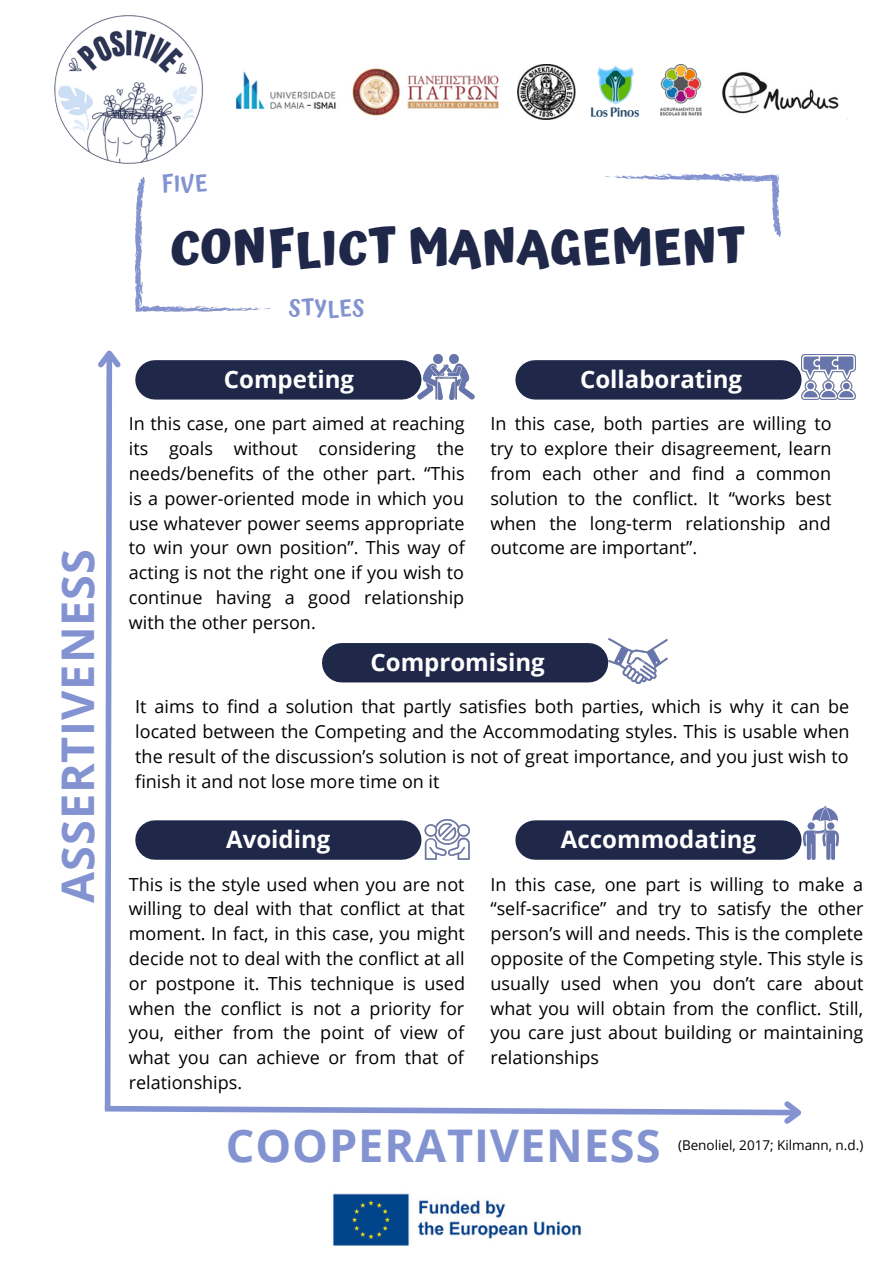
<style>
.page{position:relative;width:894px;height:1264px;background:#fff}
.page>*{position:absolute;margin:0;border:0;box-sizing:border-box;transform-origin:0 0}
.t1{font:700 48.3px "Atma";letter-spacing:.01em;color:#20284a}
.t2{font:700 45px "Open Sans";letter-spacing:.02em;color:#8393d1}
.t3{font:700 24px "Open Sans";color:#fff}
.t4{font:600 22.35px "Atma";letter-spacing:.02em;color:#8393d1}
.t5{font:18px/24.8px "Open Sans";color:#000;text-align:justify}
.t6{font:13.5px "Open Sans";color:#000}
</style>
<div class="page">
<img style="left:54px;top:15px;width:150px;height:149px;border-radius:50%">
<img style="left:235px;top:71px;width:101px;height:39px">
<img style="left:352px;top:68px;width:147px;height:48px">
<img style="left:517px;top:64px;width:57px;height:56px">
<img style="left:574px;top:65px;width:66px;height:53px">
<img style="left:660px;top:64px;width:41px;height:52px">
<img style="left:722px;top:72px;width:117px;height:42px">
<img style="left:135px;top:177px;width:135px;height:134px">
<img style="left:605px;top:173px;width:174px;height:63px">
<img style="left:332px;top:1193px;width:250px;height:53px">
<svg style="left:98px;top:350px;width:709px;height:774px"></svg>
<div style="left:155px;top:360px;width:246px;height:39px;background:#20284a"></div>
<div style="left:535px;top:360px;width:246px;height:39px;background:#20284a"></div>
<div style="left:341px;top:643px;width:247px;height:39px;background:#20284a"></div>
<div style="left:155px;top:820px;width:246px;height:39px;background:#20284a"></div>
<div style="left:535px;top:820px;width:246px;height:39px;background:#20284a"></div>
<img style="left:417px;top:354px;width:58px;height:45px">
<img style="left:801px;top:354px;width:54px;height:45px">
<img style="left:608px;top:639px;width:59px;height:45px">
<img style="left:424px;top:819px;width:46px;height:40px">
<img style="left:803px;top:806px;width:35px;height:53px">
<h2 class="t2" style="left:46px;top:902px;width:355px;rotate:-90deg">ASSERTIVENESS</h2>
<p class="t4" style="left:161px;top:170px;width:48px">FIVE</p>
<h1 class="t1" style="left:170px;top:219px;width:576px">CONFLICT MANAGEMENT</h1>
<p class="t4" style="left:289px;top:295px;width:77px">STYLES</p>
<h3 class="t3" style="left:224px;top:362px;width:132px">Competing</h3>
<h3 class="t3" style="left:580px;top:362px;width:163px">Collaborating</h3>
<p class="t5" style="left:129px;top:411px;width:337px">In this case, one part aimed at reaching its goals without considering the needs/benefits of the other part. “This is a power-oriented mode in which you use whatever power seems appropriate to win your own position”. This way of acting is not the right one if you wish to continue having a good relationship with the other person.</p>
<p class="t5" style="left:490px;top:411px;width:343px">In this case, both parties are willing to try to explore their disagreement, learn from each other and find a common solution to the conflict. It “works best when the long-term relationship and outcome are important”.</p>
<h3 class="t3" style="left:370px;top:645px;width:176px">Compromising</h3>
<p class="t5" style="left:135px;top:694px;width:715px">It aims to find a solution that partly satisfies both parties, which is why it can be located between the Competing and the Accommodating styles. This is usable when the result of the discussion’s solution is not of great importance, and you just wish to finish it and not lose more time on it</p>
<h3 class="t3" style="left:226px;top:822px;width:106px">Avoiding</h3>
<h3 class="t3" style="left:560px;top:822px;width:196px">Accommodating</h3>
<p class="t5" style="left:129px;top:871px;width:337px">This is the style used when you are not willing to deal with that conflict at that moment. In fact, in this case, you might decide not to deal with the conflict at all or postpone it. This technique is used when the conflict is not a priority for you, either from the point of view of what you can achieve or from that of relationships.</p>
<p class="t5" style="left:490px;top:871px;width:374px">In this case, one part is willing to make a “self-sacrifice” and try to satisfy the other person’s will and needs. This is the complete opposite of the Competing style. This style is usually used when you don’t care about what you will obtain from the conflict. Still, you care just about building or maintaining relationships</p>
<h2 class="t2" style="left:226px;top:1114px;width:436px">COOPERATIVENESS</h2>
<p class="t6" style="left:677px;top:1135px;width:187px">(Benoliel, 2017; Kilmann, n.d.)</p>
</div>
